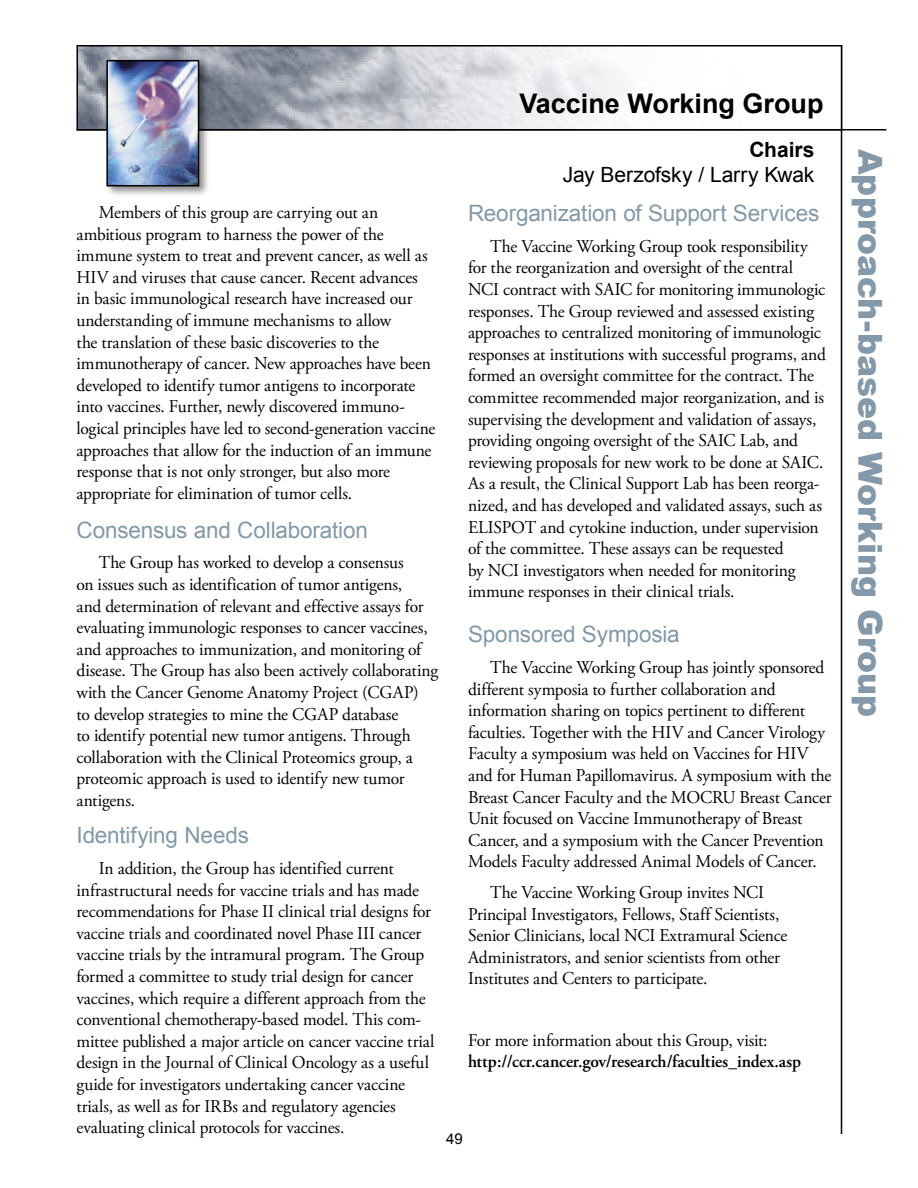
<style>
.page{position:relative;width:918px;height:1188px;background:#fff}
.page>*{position:absolute;margin:0;border:0;box-sizing:border-box;transform-origin:0 0}
.t1{font:900 33px "Arial";color:#8398a9}
._1_00_-_Faculty_Group_name{font:700 27px "Arial";color:#000}
._3_01_subhead_-_blue{font:22.5px "Arial";letter-spacing:-.005em;color:#8398a9}
._1_02_-_Chair_name{font:21px "Arial";letter-spacing:-.01em;color:#000}
._1_01_-_Chair_title{font:700 21px "Arial";color:#000}
._2_01_-_body_text{font:18px/21.6px "Adobe Garamond Pro";letter-spacing:-.01em;color:#000}
._2_01_-_body_text-2{font:600 18px/21.6px "Adobe Garamond Pro";letter-spacing:-.005em;color:#000}
.t2{font:15px "Arial";color:#000}
.s1{font-weight:400}
</style>
<div class="page">
<hr style="left:841px;top:45px;width:1px;height:1089px;background:#000">
<hr style="left:76px;top:129px;width:810px;height:1px;background:#000">
<img style="left:79px;top:48px;width:547px;height:80px">
<div style="left:76px;top:45px;width:766px;height:86px;border:2px solid #000"></div>
<div style="left:103px;top:57px;width:108px;height:142px;background:#000;opacity:.45"></div>
<img style="left:109px;top:63px;width:87px;height:121px">
<div style="left:106px;top:60px;width:93px;height:127px;border:2px solid #000"></div>
<p class="_1_00_-_Faculty_Group_name" style="left:519px;top:84px;width:306px">Vaccine Working Group</p>
<p class="_1_01_-_Chair_title" style="left:749px;top:135px;width:67px">Chairs</p>
<p class="_1_02_-_Chair_name" style="left:563px;top:161px;width:253px">Jay Berzofsky / Larry Kwak</p>
<p class="_3_01_subhead_-_blue" style="left:468px;top:198px;width:353px">Reorganization of Support Services</p>
<p class="_2_01_-_body_text" style="left:468px;top:236px;width:359px;text-indent:22px">The Vaccine Working Group took responsibility for the reorganization and oversight of the central NCI contract with SAIC for monitoring immunologic responses. The Group reviewed and assessed existing approaches to centralized monitoring of immunologic responses at institutions with successful programs, and formed an oversight committee for the contract. The committee recommended major reorganization, and is supervising the development and validation of assays, providing ongoing oversight of the SAIC Lab, and reviewing proposals for new work to be done at SAIC.<br>As a result, the Clinical Support Lab has been reorga&shy;nized, and has developed and validated assays, such as ELISPOT and cytokine induction, under supervision of the committee. These assays can be requested<br>by NCI investigators when needed for monitoring immune responses in their clinical trials.</p>
<p class="_3_01_subhead_-_blue" style="left:468px;top:619px;width:213px">Sponsored Symposia</p>
<p class="_2_01_-_body_text" style="left:468px;top:657px;width:365px;text-indent:22px">The Vaccine Working Group has jointly sponsored different symposia to further collaboration and information sharing on topics pertinent to different faculties. Together with the HIV and Cancer Virology Faculty a symposium was held on Vaccines for HIV and for Human Papillomavirus. A symposium with the Breast Cancer Faculty and the MOCRU Breast Cancer Unit focused on Vaccine Immunotherapy of Breast Cancer, and a symposium with the Cancer Prevention Models Faculty addressed Animal Models of Cancer.</p>
<p class="_2_01_-_body_text" style="left:468px;top:882px;width:321px;text-indent:22px">The Vaccine Working Group invites NCI Principal Investigators, Fellows, Staff Scientists, Senior Clinicians, local NCI Extramural Science Administrators, and senior scientists from other Institutes and Centers to participate.</p>
<p class="_2_01_-_body_text" style="left:76px;top:202px;width:360px;text-indent:22px">Members of this group are carrying out an ambitious program to harness the power of the immune system to treat and prevent cancer, as well as HIV and viruses that cause cancer. Recent advances in basic immunological research have increased our understanding of immune mechanisms to allow<br>the translation of these basic discoveries to the immunotherapy of cancer. New approaches have been developed to identify tumor antigens to incorporate into vaccines. Further, newly discovered immuno&shy;logical principles have led to second-generation vaccine approaches that allow for the induction of an immune response that is not only stronger, but also more appropriate for elimination of tumor cells.</p>
<p class="_3_01_subhead_-_blue" style="left:76px;top:514px;width:293px">Consensus and Collaboration</p>
<p class="_2_01_-_body_text" style="left:76px;top:552px;width:363px;text-indent:22px">The Group has worked to develop a consensus<br>on issues such as identification of tumor antigens,<br>and determination of relevant and effective assays for evaluating immunologic responses to cancer vaccines, and approaches to immunization, and monitoring of disease. The Group has also been actively collaborating with the Cancer Genome Anatomy Project (CGAP)<br>to develop strategies to mine the CGAP database<br>to identify potential new tumor antigens. Through collaboration with the Clinical Proteomics group, a proteomic approach is used to identify new tumor antigens.</p>
<p class="_3_01_subhead_-_blue" style="left:76px;top:820px;width:174px">Identifying Needs</p>
<p class="_2_01_-_body_text" style="left:76px;top:858px;width:359px;text-indent:22px">In addition, the Group has identified current infrastructural needs for vaccine trials and has made recommendations for Phase II clinical trial designs for vaccine trials and coordinated novel Phase III cancer vaccine trials by the intramural program. The Group formed a committee to study trial design for cancer vaccines, which require a different approach from the conventional chemotherapy-based model. This com&shy;mittee published a major article on cancer vaccine trial design in the Journal of Clinical Oncology as a useful guide for investigators undertaking cancer vaccine trials, as well as for IRBs and regulatory agencies evaluating clinical protocols for vaccines.</p>
<p class="_2_01_-_body_text-2" style="left:468px;top:1029px;width:335px"><span class="s1">For more information about this Group, visit: </span>http://ccr.cancer.gov/research/faculties_index.asp</p>
<p class="t2" style="left:446px;top:1129px;width:18px">49</p>
<p class="t1" style="left:894px;top:148px;width:570px;rotate:90deg">Approach-based Working Group</p>
</div>
